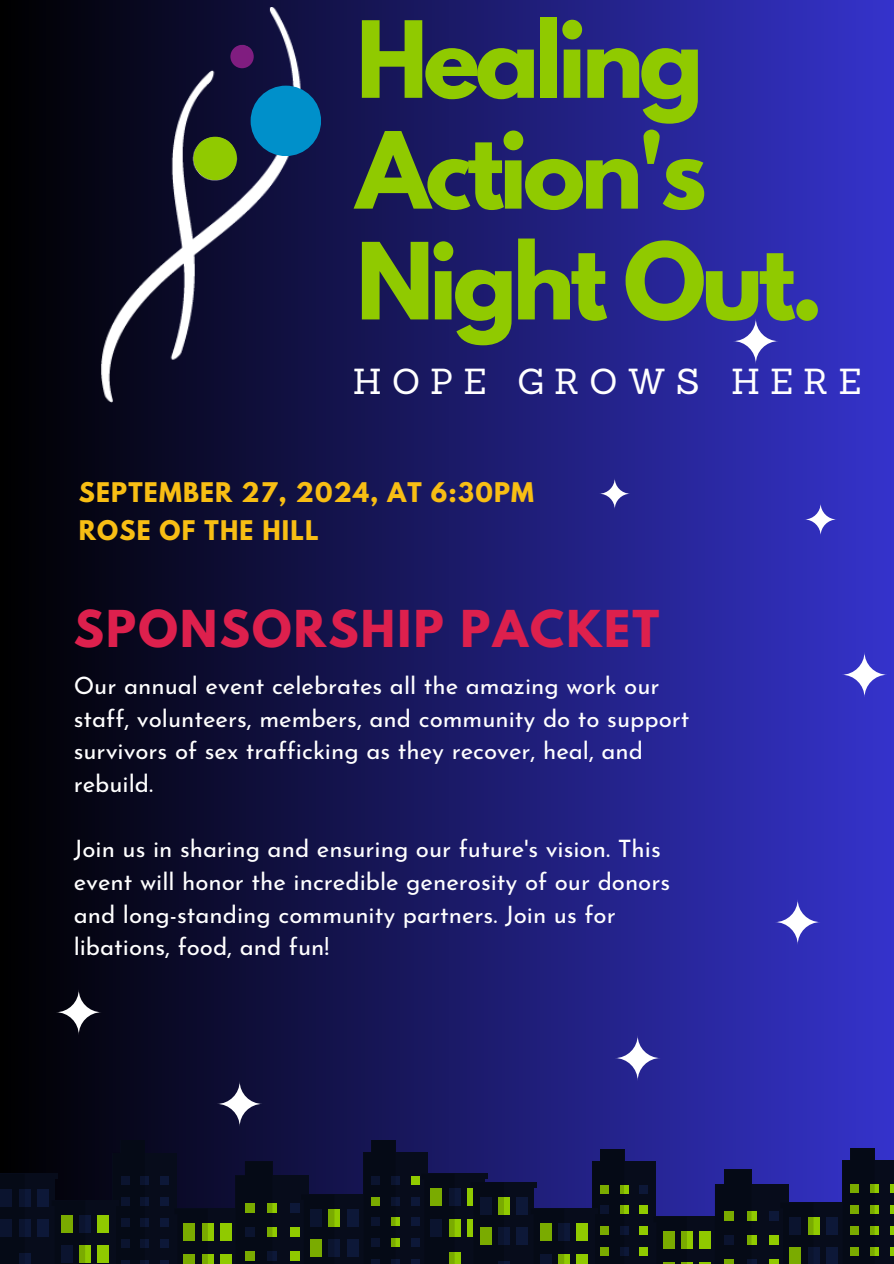
<style>
.page{position:relative;width:894px;height:1264px;background:#fff}
.page>*{position:absolute;margin:0;border:0;box-sizing:border-box;transform-origin:0 0}
.t1{font:700 94.05px/110.7px "League Spartan";letter-spacing:-.05em;color:#90ca00}
.t2{font:700 45px "League Spartan";letter-spacing:.05em;color:#dd204d}
.t3{font:35.25px "Sanchez";letter-spacing:.285em;color:#fff}
.t4{font:24px/32.7px "Josefin Sans";color:#fff}
.t5{font:700 24px/38.2px "League Spartan";letter-spacing:.05em;color:#f8be14}
</style>
<div class="page">
<div style="left:0;top:0;width:893px;height:1263px;background:linear-gradient(to right,#000,#3533cb)"></div>
<svg style="left:804px;top:503px;width:32px;height:32px"></svg>
<svg style="left:774px;top:899px;width:46px;height:46px;fill:#302eb8"></svg>
<svg style="left:732px;top:318px;width:46px;height:46px;fill:#2d2baf"></svg>
<svg style="left:841px;top:652px;width:46px;height:45px;fill:#3432c7"></svg>
<svg style="left:599px;top:478px;width:31px;height:31px"></svg>
<svg style="left:614px;top:1035px;width:46px;height:45px;fill:#262593"></svg>
<svg style="left:56px;top:989px;width:46px;height:46px;fill:#050514"></svg>
<svg style="left:217px;top:1080px;width:45px;height:46px;fill:#0f0e39"></svg>
<div style="left:0;top:1179px;width:55px;height:84px;background:#070c1b"></div>
<div style="left:19px;top:1188px;width:12px;height:18px;background:#0d1838"></div>
<div style="left:19px;top:1252px;width:12px;height:11px;background:#0d1838"></div>
<div style="left:19px;top:1218px;width:12px;height:18px;background:#0d1838"></div>
<div style="left:37px;top:1218px;width:12px;height:18px;background:#0d1838"></div>
<div style="left:37px;top:1188px;width:12px;height:18px;background:#0d1838"></div>
<div style="left:0;top:1173px;width:58px;height:6px;background:#070c1b"></div>
<svg style="left:0;top:1188px;width:25px;height:65px"></svg>
<div style="left:113px;top:1152px;width:64px;height:111px;background:#070c1b"></div>
<div style="left:160px;top:1197px;width:9px;height:8px;background:#0d1838"></div>
<div style="left:160px;top:1176px;width:9px;height:9px;background:#0d1838"></div>
<svg style="left:113px;top:1140px;width:36px;height:123px"></svg>
<div style="left:55px;top:1205px;width:60px;height:58px;background:#070c1b"></div>
<div style="left:79px;top:1215px;width:12px;height:17px;background:#0d1838"></div>
<div style="left:79px;top:1245px;width:12px;height:18px;background:#90ca00"></div>
<div style="left:97px;top:1245px;width:12px;height:18px;background:#90ca00"></div>
<div style="left:97px;top:1215px;width:12px;height:17px;background:#90ca00"></div>
<div style="left:52px;top:1200px;width:66px;height:5px;background:#070c1b"></div>
<svg style="left:61px;top:1215px;width:24px;height:48px"></svg>
<div style="left:177px;top:1213px;width:61px;height:50px;background:#070c1b"></div>
<div style="left:202px;top:1223px;width:11px;height:18px;background:#90ca00"></div>
<div style="left:202px;top:1253px;width:11px;height:10px;background:#90ca00"></div>
<div style="left:220px;top:1253px;width:11px;height:10px;background:#90ca00"></div>
<div style="left:220px;top:1223px;width:11px;height:18px;background:#90ca00"></div>
<div style="left:174px;top:1208px;width:67px;height:5px;background:#070c1b"></div>
<svg style="left:160px;top:1218px;width:48px;height:45px"></svg>
<div style="left:235px;top:1175px;width:74px;height:88px;background:#070c1b"></div>
<div style="left:290px;top:1251px;width:10px;height:9px;background:#90ca00"></div>
<svg style="left:272px;top:1227px;width:5px;height:9px"></svg>
<div style="left:290px;top:1227px;width:10px;height:9px;background:#90ca00"></div>
<svg style="left:272px;top:1203px;width:5px;height:9px"></svg>
<div style="left:267px;top:1251px;width:10px;height:9px;background:#0d1838"></div>
<div style="left:290px;top:1203px;width:10px;height:9px;background:#0d1838"></div>
<svg style="left:235px;top:1161px;width:37px;height:100px"></svg>
<div style="left:304px;top:1199px;width:61px;height:64px;background:#070c1b"></div>
<svg style="left:334px;top:1209px;width:6px;height:17px"></svg>
<div style="left:329px;top:1239px;width:11px;height:18px;background:#0d1838"></div>
<div style="left:347px;top:1239px;width:11px;height:18px;background:#0d1838"></div>
<div style="left:347px;top:1208px;width:11px;height:18px;background:#0d1838"></div>
<div style="left:301px;top:1193px;width:66px;height:6px;background:#070c1b"></div>
<svg style="left:310px;top:1209px;width:24px;height:48px"></svg>
<div style="left:363px;top:1152px;width:64px;height:111px;background:#070c1b"></div>
<svg style="left:363px;top:1140px;width:36px;height:123px"></svg>
<div style="left:424px;top:1179px;width:61px;height:84px;background:#070c1b"></div>
<div style="left:449px;top:1188px;width:11px;height:18px;background:#0d1838"></div>
<svg style="left:454px;top:1252px;width:6px;height:11px"></svg>
<svg style="left:454px;top:1219px;width:6px;height:17px"></svg>
<div style="left:467px;top:1218px;width:11px;height:18px;background:#90ca00"></div>
<div style="left:467px;top:1188px;width:11px;height:18px;background:#90ca00"></div>
<div style="left:421px;top:1173px;width:66px;height:6px;background:#070c1b"></div>
<svg style="left:411px;top:1176px;width:43px;height:87px"></svg>
<div style="left:473px;top:1187px;width:61px;height:76px;background:#070c1b"></div>
<div style="left:516px;top:1227px;width:11px;height:17px;background:#0d1838"></div>
<div style="left:516px;top:1196px;width:11px;height:18px;background:#0d1838"></div>
<div style="left:470px;top:1181px;width:67px;height:6px;background:#070c1b"></div>
<svg style="left:470px;top:1181px;width:39px;height:82px"></svg>
<div style="left:592px;top:1160px;width:63px;height:103px;background:#070c1b"></div>
<div style="left:639px;top:1247px;width:9px;height:8px;background:#90ca00"></div>
<div style="left:639px;top:1226px;width:9px;height:8px;background:#90ca00"></div>
<div style="left:619px;top:1205px;width:9px;height:9px;background:#90ca00"></div>
<div style="left:639px;top:1205px;width:9px;height:9px;background:#90ca00"></div>
<div style="left:619px;top:1184px;width:9px;height:9px;background:#90ca00"></div>
<div style="left:619px;top:1247px;width:9px;height:8px;background:#0d1838"></div>
<div style="left:619px;top:1226px;width:9px;height:8px;background:#0d1838"></div>
<div style="left:639px;top:1184px;width:9px;height:9px;background:#0d1838"></div>
<svg style="left:592px;top:1149px;width:32px;height:107px"></svg>
<div style="left:533px;top:1213px;width:61px;height:50px;background:#070c1b"></div>
<div style="left:558px;top:1223px;width:11px;height:18px;background:#0d1838"></div>
<div style="left:558px;top:1253px;width:11px;height:10px;background:#90ca00"></div>
<div style="left:576px;top:1253px;width:11px;height:10px;background:#90ca00"></div>
<div style="left:576px;top:1223px;width:11px;height:18px;background:#90ca00"></div>
<div style="left:531px;top:1208px;width:66px;height:5px;background:#070c1b"></div>
<svg style="left:540px;top:1223px;width:24px;height:40px"></svg>
<div style="left:656px;top:1222px;width:61px;height:41px;background:#070c1b"></div>
<div style="left:653px;top:1216px;width:66px;height:6px;background:#070c1b"></div>
<svg style="left:655px;top:1222px;width:37px;height:41px"></svg>
<div style="left:714px;top:1183px;width:73px;height:80px;background:#070c1b"></div>
<svg style="left:751px;top:1235px;width:5px;height:10px"></svg>
<svg style="left:751px;top:1211px;width:5px;height:10px"></svg>
<hr style="left:746px;top:1259px;width:10px;height:4px;background:#0d1838">
<svg style="left:699px;top:1169px;width:52px;height:94px"></svg>
<div style="left:782px;top:1207px;width:61px;height:56px;background:#070c1b"></div>
<svg style="left:813px;top:1217px;width:6px;height:17px"></svg>
<div style="left:807px;top:1247px;width:12px;height:16px;background:#0d1838"></div>
<div style="left:825px;top:1247px;width:12px;height:16px;background:#0d1838"></div>
<div style="left:825px;top:1217px;width:12px;height:17px;background:#0d1838"></div>
<div style="left:780px;top:1202px;width:66px;height:5px;background:#070c1b"></div>
<svg style="left:769px;top:1211px;width:44px;height:52px"></svg>
<div style="left:842px;top:1160px;width:51px;height:103px;background:#070c1b"></div>
<svg style="left:890px;top:1247px;width:3px;height:8px"></svg>
<svg style="left:890px;top:1226px;width:3px;height:8px"></svg>
<svg style="left:874px;top:1205px;width:4px;height:8px"></svg>
<svg style="left:890px;top:1205px;width:3px;height:8px"></svg>
<svg style="left:874px;top:1184px;width:4px;height:8px"></svg>
<svg style="left:874px;top:1247px;width:4px;height:8px"></svg>
<svg style="left:874px;top:1226px;width:4px;height:8px"></svg>
<svg style="left:890px;top:1184px;width:3px;height:8px"></svg>
<svg style="left:842px;top:1148px;width:32px;height:108px"></svg>
<img style="left:102px;top:7px;width:216px;height:395px">
<div style="left:193px;top:137px;width:44px;height:43px;background:#90ca00;border-radius:50%"></div>
<div style="left:230px;top:45px;width:24px;height:23px;background:#801d80;border-radius:50%"></div>
<div style="left:250px;top:86px;width:71px;height:70px;background:#0090ca;border-radius:50%"></div>
<h4 class="t1" style="left:356px;top:17px;width:468px">Healing<br>Action's<br>Night Out.</h4>
<p class="t3" style="left:353px;top:358px;width:510px">HOPE GROWS HERE</p>
<h3 class="t5" style="left:79px;top:476px;width:456px">SEPTEMBER 27, 2024, AT 6:30PM<br>ROSE OF THE HILL</h3>
<p class="t2" style="left:74px;top:606px;width:587px">SPONSORSHIP PACKET</p>
<p class="t4" style="left:74px;top:672px;width:617px">Our annual event celebrates all the amazing work our staff, volunteers, members, and community do to support survivors of sex trafficking as they recover, heal, and rebuild.</p>
<h1 class="t4" style="left:74px;top:835px;width:597px">Join us in sharing and ensuring our future's vision. This event will honor the incredible generosity of our donors and long-standing community partners. Join us for libations, food, and fun!</h1>
</div>
